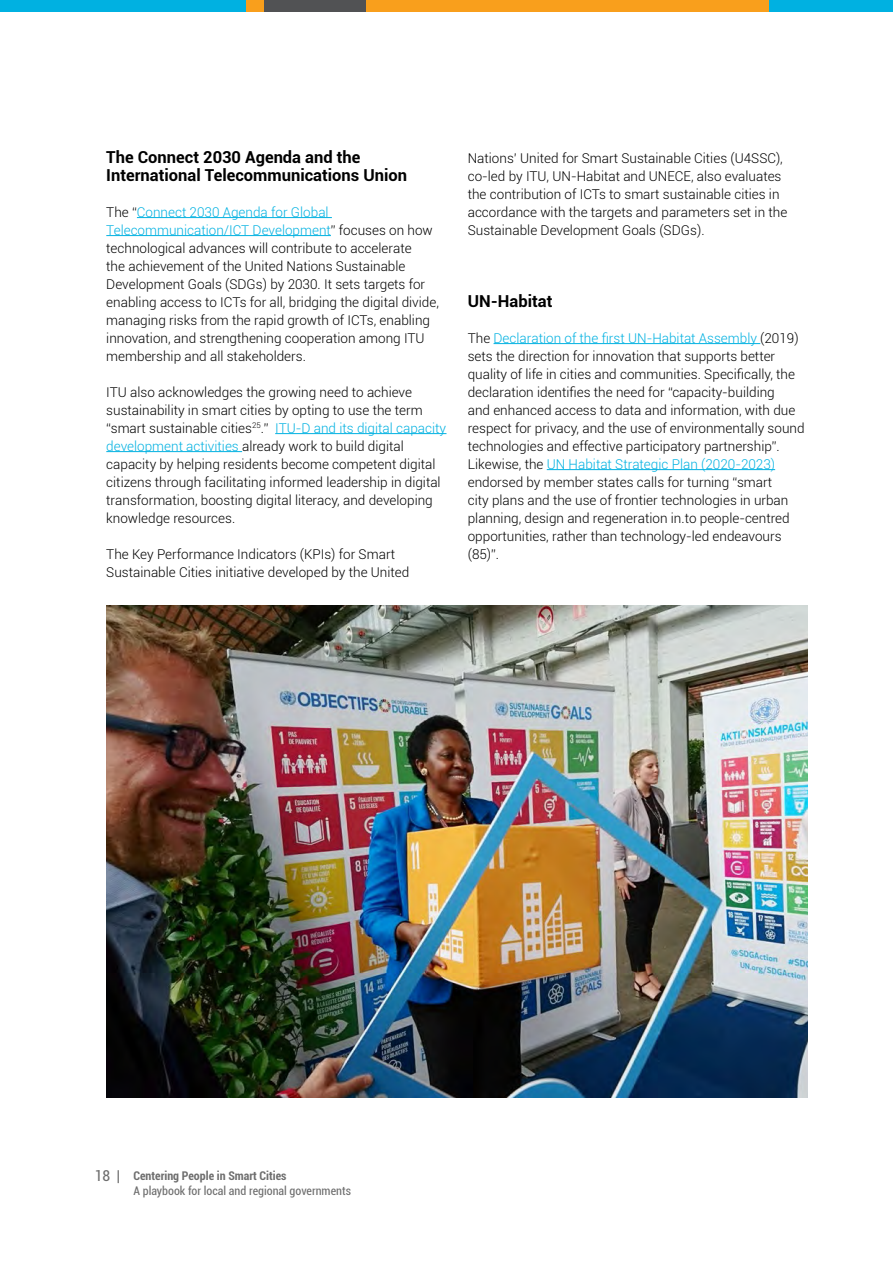
<style>
.page{position:relative;width:893px;height:1263px;background:#fff}
.page>*{position:absolute;margin:0;border:0;box-sizing:border-box;transform-origin:0 0}
.t1{font:700 16.5px/18px "Roboto";color:#000}
.t2{font:300 13.5px/18px "Roboto";color:#000}
.t3{font:condensed 12px/14.4px "Roboto";color:#6e6e6e}
.s1{color:#00b1e1}
.s2{font-size:15px}
.s3{font-weight:700}
</style>
<div class="page">
<hr style="left:137px;top:217px;width:195px;height:1px;background:#00b1e1">
<hr style="left:106px;top:235px;width:225px;height:1px;background:#00b1e1">
<hr style="left:275px;top:433px;width:171px;height:1px;background:#00b1e1">
<hr style="left:106px;top:451px;width:136px;height:1px;background:#00b1e1">
<hr style="left:494px;top:343px;width:266px;height:1px;background:#00b1e1">
<hr style="left:547px;top:469px;width:228px;height:1px;background:#00b1e1">
<img style="left:106px;top:606px;width:702px;height:491px">
<div style="left:0;top:0;width:893px;height:12px;background:#f99f1c"></div>
<div style="left:0;top:0;width:246px;height:12px;background:#00b1e1"></div>
<div style="left:264px;top:0;width:101px;height:12px;background:#515254"></div>
<div style="left:769px;top:0;width:124px;height:12px;background:#00b1e1"></div>
<p class="t1" style="left:106px;top:147px;width:302px">The Connect 2030 Agenda and the<br>International Telecommunications Union</p>
<p class="t2" style="left:106px;top:202px;width:334px">The “<span class="s1">Connect 2030 Agenda for Global Telecommunication/ICT Development</span>” focuses on how technological advances will contribute to accelerate<br>the achievement of the United Nations Sustainable Development Goals (SDGs) by 2030. It sets targets for enabling access to ICTs for all, bridging the digital divide, managing risks from the rapid growth of ICTs, enabling innovation, and strengthening cooperation among ITU membership and all stakeholders.</p>
<p class="t2" style="left:106px;top:382px;width:341px">ITU also acknowledges the growing need to achieve sustainability in smart cities by opting to use the term “smart sustainable cities<sup>25</sup>.” <span class="s1">ITU-D and its digital capacity development activities</span> already work to build digital capacity by helping residents become competent digital citizens through facilitating informed leadership in digital transformation, boosting digital literacy, and developing knowledge resources.</p>
<p class="t2" style="left:106px;top:544px;width:305px">The Key Performance Indicators (KPIs) for Smart<br>Sustainable Cities initiative developed by the United</p>
<p class="t2" style="left:468px;top:148px;width:321px">Nations’ United for Smart Sustainable Cities (U4SSC), co-led by ITU, UN-Habitat and UNECE, also evaluates the contribution of ICTs to smart sustainable cities in accordance with the targets and parameters set in the Sustainable Development Goals (SDGs).</p>
<p class="t1" style="left:468px;top:291px;width:86px">UN-Habitat</p>
<p class="t2" style="left:468px;top:328px;width:338px">The <span class="s1">Declaration of the first UN-Habitat Assembly</span> (2019) sets the direction for innovation that supports better quality of life in cities and communities. Specifically, the declaration identifies the need for “capacity-building<br>and enhanced access to data and information, with due respect for privacy, and the use of environmentally sound technologies and effective participatory partnership”.<br>Likewise, the <span class="s1">UN Habitat Strategic Plan (2020-2023) </span>endorsed by member states calls for turning “smart<br>city plans and the use of frontier technologies in urban planning, design and regeneration in.to people-centred opportunities, rather than technology-led endeavours (85)”.</p>
<p class="t3" style="left:134px;top:1168px;width:219px;text-indent:-39px"><span class="s2">18 |</span> <span class="s3">Centering People in Smart Cities<br></span>A playbook for local and regional governments</p>
</div>
